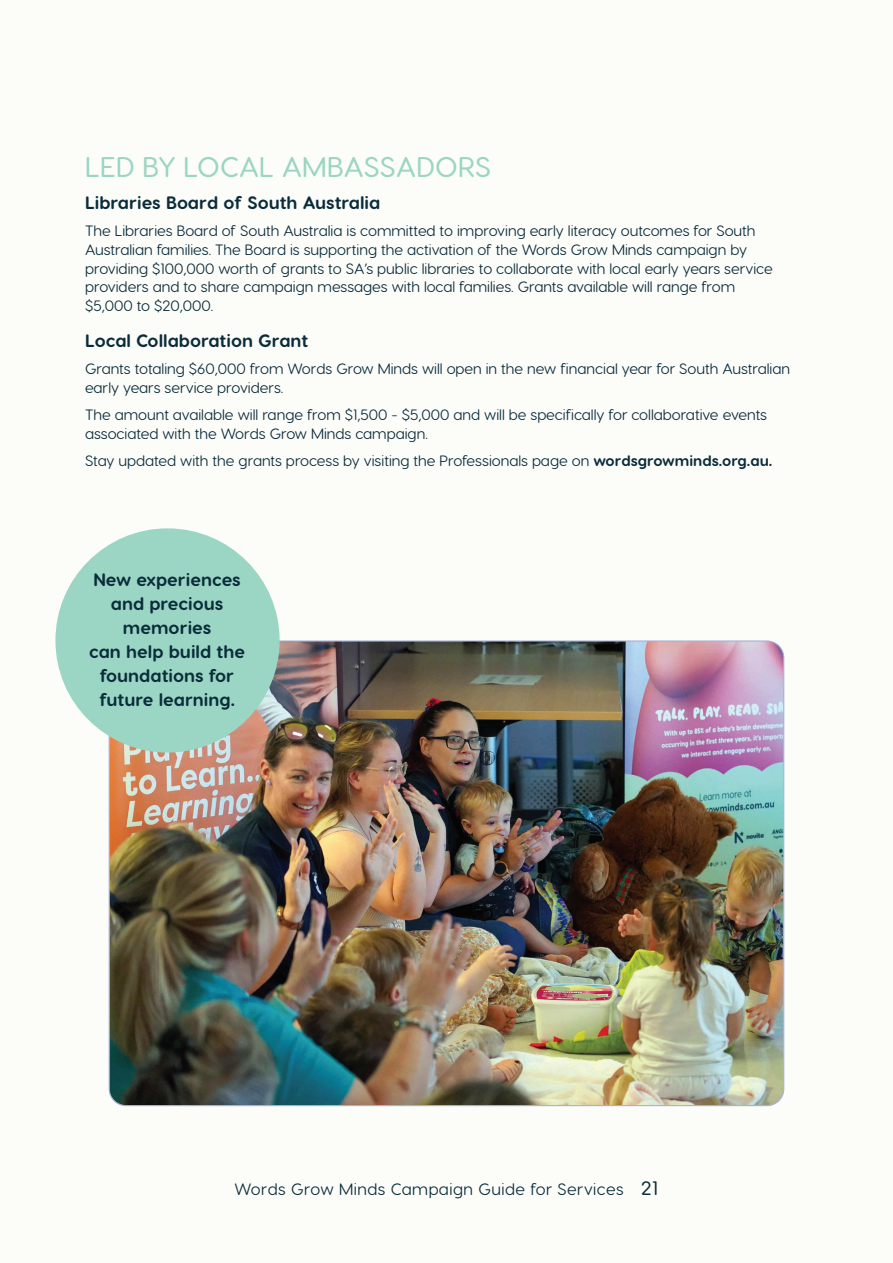
<style>
.page{position:relative;width:893px;height:1263px;background:#fcfdf9}
.page>*{position:absolute;margin:0;border:0;box-sizing:border-box;transform-origin:0 0}
.Small_sub_heading{font:500 28.5px "Visby Round CF";letter-spacing:.01em;color:#9bd5c4}
.Small_sub_heading-2{font:700 18px/24px "Visby Round CF";color:#0a2c3b;text-align:center}
.body_text{font:700 18px "Visby Round CF";color:#0a2c3b}
.t1{font:16.5px "Visby Round CF";letter-spacing:.03em;color:#0a2c3b}
.body_text-2{font:15px/18.8px "Visby Round CF";color:#0a2c3b}
.s1{font-weight:700}
.s2{font-weight:500;font-size:19.5px}
</style>
<div class="page">
<img style="left:109px;top:642px;width:675px;height:463px">
<div style="left:55px;top:528px;width:225px;height:224px;background:#9bd5c4;border-radius:50%"></div>
<p class="Small_sub_heading" style="left:85px;top:149px;width:407px">LED BY LOCAL AMBASSADORS</p>
<p class="Small_sub_heading-2" style="left:85px;top:190px;width:297px">Libraries Board of South Australia</p>
<p class="body_text-2" style="left:85px;top:221px;width:689px">The Libraries Board of South Australia is committed to improving early literacy outcomes for South Australian families. The Board is supporting the activation of the Words Grow Minds campaign by providing $100,000 worth of grants to SA’s public libraries to collaborate with local early years service providers and to share campaign messages with local families. Grants available will range from $5,000 to $20,000.</p>
<p class="body_text" style="left:85px;top:329px;width:225px">Local Collaboration Grant</p>
<p class="body_text-2" style="left:85px;top:359px;width:707px">Grants totaling $60,000 from Words Grow Minds will open in the new financial year for South Australian early years service providers.</p>
<p class="body_text-2" style="left:85px;top:405px;width:684px">The amount available will range from $1,500 - $5,000 and will be specifically for collaborative events associated with the Words Grow Minds campaign.</p>
<p class="body_text-2" style="left:85px;top:451px;width:689px">Stay updated with the grants process by visiting the Professionals page on <span class="s1">wordsgrowminds.org.au.</span></p>
<p class="Small_sub_heading-2" style="left:89px;top:567px;width:157px">New experiences and precious memories<br>can help build the foundations for future learning.</p>
<p class="t1" style="left:234px;top:1178px;width:425px">Words Grow Minds Campaign Guide for Services <span class="s2">21</span></p>
</div>
